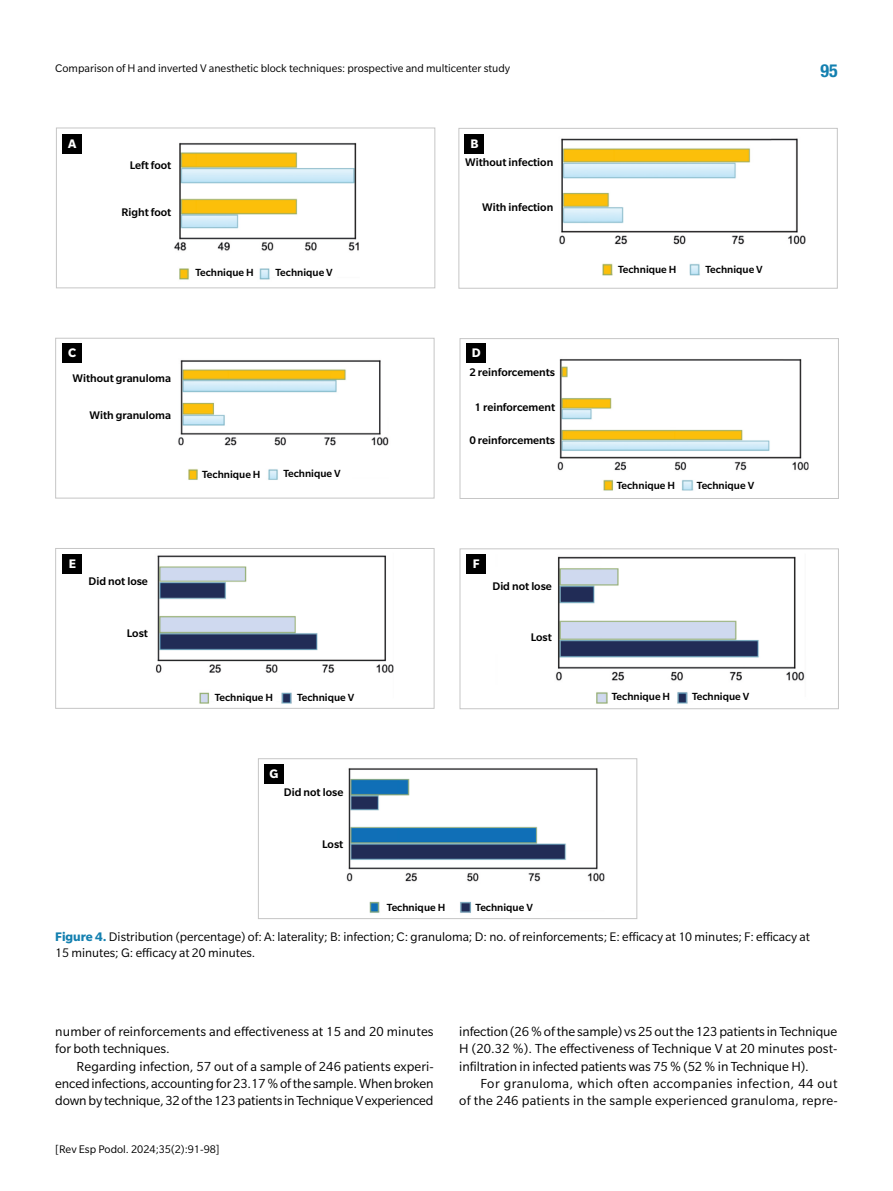
<style>
.page{position:relative;width:893px;height:1191px;background:#fff}
.page>*{position:absolute;margin:0;border:0;box-sizing:border-box;transform-origin:0 0}
.t1{font:700 condensed 18px "Helvetica Neue LT Std";color:#1380b0}
.t2{font:14.25px/17.2px "Slate Pro";letter-spacing:.01em;color:#000;text-align:justify}
.t3{font:13.5px/16.2px "Slate Pro";color:#000}
.t4{font:700 13.5px "Slate Pro";color:#fff}
.t5{font:500 12px "Slate Pro";color:#000}
.t6{font:12px "Slate Pro";color:#000}
.t7{font:500 11.25px "Slate Pro";color:#000}
.s1{font-weight:700;color:#1380b0}
</style>
<div class="page">
<img style="left:62px;top:134px;width:297px;height:146px">
<div style="left:56px;top:128px;width:379px;height:160px;border:1px solid #c6c6c6"></div>
<div style="left:63px;top:134px;width:19px;height:19px;background:#000"></div>
<img style="left:464px;top:134px;width:342px;height:142px">
<div style="left:458px;top:128px;width:380px;height:161px;border:1px solid #c6c6c6"></div>
<div style="left:465px;top:134px;width:19px;height:19px;background:#000"></div>
<img style="left:62px;top:343px;width:327px;height:137px">
<div style="left:55px;top:338px;width:379px;height:160px;border:1px solid #c6c6c6"></div>
<div style="left:63px;top:343px;width:19px;height:19px;background:#000"></div>
<img style="left:466px;top:343px;width:343px;height:148px">
<div style="left:460px;top:338px;width:379px;height:161px;border:1px solid #c6c6c6"></div>
<div style="left:467px;top:343px;width:19px;height:19px;background:#000"></div>
<img style="left:62px;top:554px;width:332px;height:150px">
<div style="left:55px;top:548px;width:379px;height:160px;border:1px solid #c6c6c6"></div>
<div style="left:63px;top:554px;width:19px;height:19px;background:#000"></div>
<img style="left:466px;top:554px;width:339px;height:150px">
<div style="left:460px;top:548px;width:379px;height:161px;border:1px solid #c6c6c6"></div>
<div style="left:467px;top:554px;width:19px;height:19px;background:#000"></div>
<img style="left:264px;top:768px;width:341px;height:145px">
<div style="left:258px;top:758px;width:379px;height:161px;border:1px solid #c6c6c6"></div>
<div style="left:264px;top:764px;width:20px;height:19px;background:#000"></div>
<p class="t6" style="left:55px;top:62px;width:457px">Comparison of H and inverted V anesthetic block techniques: prospective and multicenter study</p>
<p class="t4" style="left:68px;top:136px;width:10px">A</p>
<p class="t5" style="left:130px;top:158px;width:43px">Left foot</p>
<p class="t5" style="left:121px;top:205px;width:51px">Right foot</p>
<p class="t7" style="left:195px;top:267px;width:60px">Technique H</p>
<p class="t7" style="left:276px;top:267px;width:59px">Technique V</p>
<p class="t4" style="left:470px;top:136px;width:10px">B</p>
<p class="t5" style="left:465px;top:155px;width:90px">Without infection</p>
<p class="t5" style="left:482px;top:201px;width:73px">With infection</p>
<p class="t1" style="left:820px;top:59px;width:19px">95</p>
<p class="t7" style="left:618px;top:263px;width:60px">Technique H</p>
<p class="t7" style="left:705px;top:263px;width:59px">Technique V</p>
<p class="t4" style="left:68px;top:345px;width:10px">C</p>
<p class="t4" style="left:472px;top:345px;width:10px">D</p>
<p class="t5" style="left:73px;top:371px;width:100px">Without granuloma</p>
<p class="t5" style="left:90px;top:408px;width:83px">With granuloma</p>
<p class="t5" style="left:469px;top:366px;width:87px">2 reinforcements</p>
<p class="t5" style="left:475px;top:401px;width:82px">1 reinforcement</p>
<p class="t5" style="left:469px;top:433px;width:87px">0 reinforcements</p>
<p class="t7" style="left:202px;top:468px;width:60px">Technique H</p>
<p class="t7" style="left:283px;top:467px;width:59px">Technique V</p>
<p class="t7" style="left:617px;top:479px;width:60px">Technique H</p>
<p class="t7" style="left:697px;top:479px;width:59px">Technique V</p>
<p class="t4" style="left:69px;top:556px;width:9px">E</p>
<p class="t4" style="left:473px;top:556px;width:8px">F</p>
<p class="t5" style="left:88px;top:575px;width:61px">Did not lose</p>
<p class="t5" style="left:492px;top:579px;width:61px">Did not lose</p>
<p class="t5" style="left:127px;top:626px;width:23px">Lost</p>
<p class="t5" style="left:531px;top:630px;width:23px">Lost</p>
<p class="t7" style="left:215px;top:691px;width:60px">Technique H</p>
<p class="t7" style="left:297px;top:691px;width:59px">Technique V</p>
<p class="t7" style="left:612px;top:690px;width:60px">Technique H</p>
<p class="t7" style="left:692px;top:690px;width:59px">Technique V</p>
<p class="t4" style="left:270px;top:766px;width:11px">G</p>
<p class="t5" style="left:284px;top:786px;width:61px">Did not lose</p>
<p class="t5" style="left:322px;top:837px;width:23px">Lost</p>
<p class="t7" style="left:387px;top:901px;width:60px">Technique H</p>
<p class="t7" style="left:476px;top:901px;width:59px">Technique V</p>
<p class="t3" style="left:55px;top:928px;width:756px"><span class="s1">Figure 4.</span> Distribution (percentage) of: A: laterality; B: infection; C: granuloma; D: no. of reinforcements; E: efficacy at 10 minutes; F: efficacy at<br>15 minutes; G: efficacy at 20 minutes.</p>
<p class="t2" style="left:55px;top:1023px;width:380px">number of reinforcements and effectiveness at 15 and 20 minutes for both techniques.</p>
<p class="t2" style="left:55px;top:1057px;width:380px;text-indent:21px">Regarding infection, 57 out of a sample of 246 patients experi&shy;enced infections, accounting for 23.17 % of the sample. When broken down by technique, 32 of the 123 patients in Technique V experienced</p>
<p class="t6" style="left:55px;top:1143px;width:166px">[Rev Esp Podol. 2024;35(2):91-98]</p>
<p class="t2" style="left:459px;top:1023px;width:380px">infection (26 % of the sample) vs 25 out the 123 patients in Technique H (20.32 %). The effectiveness of Technique V at 20 minutes post&shy;infiltration in infected patients was 75 % (52 % in Technique H).</p>
<p class="t2" style="left:459px;top:1074px;width:380px;text-align:right">For granuloma, which often accompanies infection, 44 out<br>of the 246 patients in the sample experienced granuloma, repre-</p>
</div>
